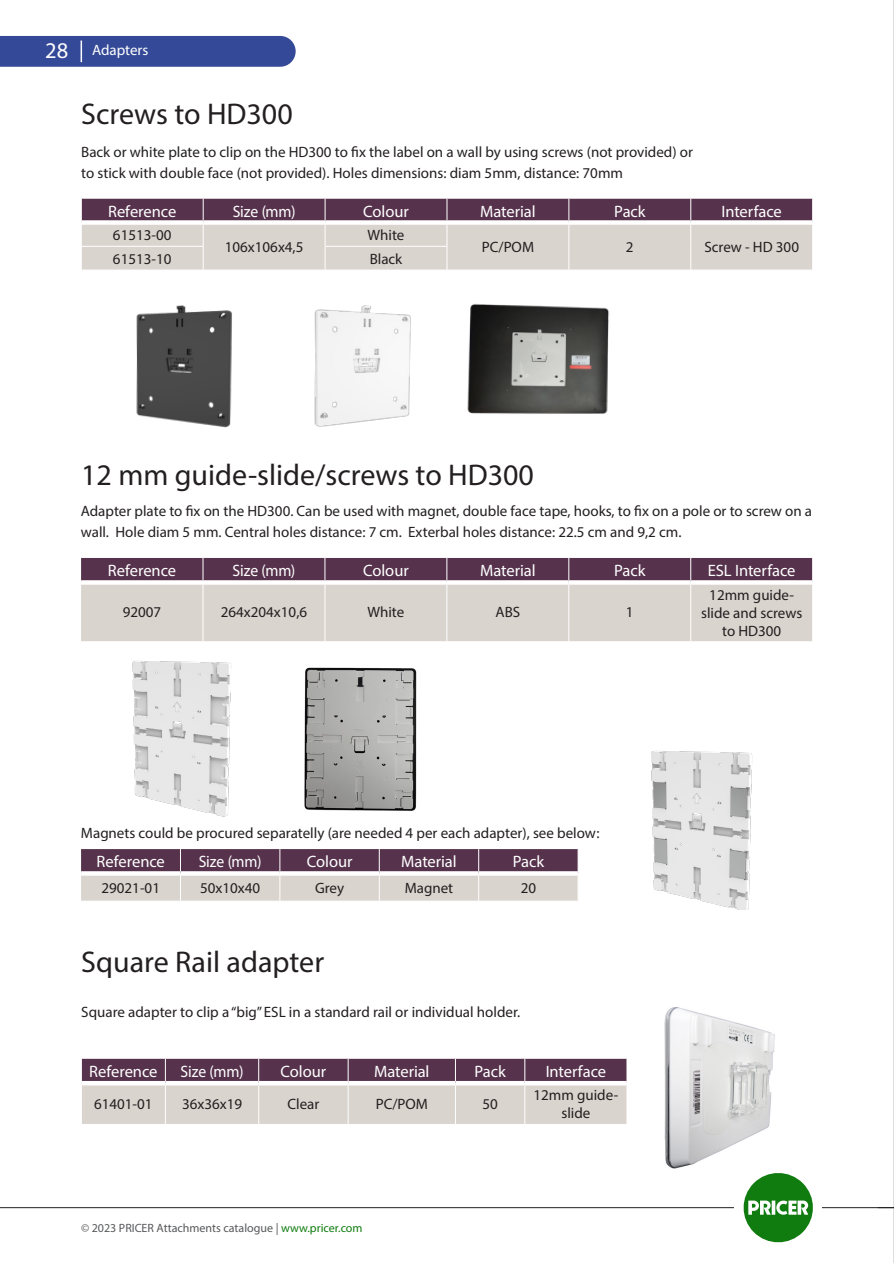
<style>
.page{position:relative;width:894px;height:1263px;background:#fff}
.page>*{position:absolute;margin:0;border:0;box-sizing:border-box;transform-origin:0 0}
.t1{font:30px "Myriad Pro";color:#231f20}
.t2{font:16.5px "Myriad Pro";letter-spacing:-.005em;color:#fff}
.t3{font:16.5px "Myriad Pro";letter-spacing:-.005em;color:#fff;scale:.95 1}
.t4{font:15px/18px "Myriad Pro";color:#231f20}
.t5{font:15px "Myriad Pro";color:#fff}
.t6{font:12px "Myriad Pro";color:#57585a}
.s1{font-size:22.5px}
.s2{color:#107c10}
</style>
<div class="page">
<hr style="left:0;top:1207px;width:893px;height:1px;background:#231f20">
<div style="left:734px;top:1200px;width:87px;height:14px;background:#fff"></div>
<svg style="left:743px;top:1173px;width:70px;height:70px"></svg>
<img style="left:304px;top:667px;width:113px;height:144px">
<hr style="left:893px;top:0;width:1px;height:1263px;background:#231f20">
<div style="left:0;top:36px;width:295px;height:31px;background:#344997"></div>
<hr style="left:80px;top:41px;width:2px;height:21px;background:#fff">
<img style="left:467px;top:304px;width:143px;height:110px">
<svg style="left:81px;top:199px;width:732px;height:71px;background:#b6a7ab"></svg>
<img style="left:314px;top:305px;width:97px;height:122px">
<img style="left:136px;top:305px;width:96px;height:123px">
<svg style="left:81px;top:558px;width:732px;height:83px;background:#b4a6a9"></svg>
<div style="left:81px;top:580px;width:122px;height:5px;background:#fff"></div>
<div style="left:203px;top:580px;width:122px;height:5px;background:#fff"></div>
<div style="left:325px;top:580px;width:121px;height:5px;background:#fff"></div>
<div style="left:446px;top:580px;width:122px;height:5px;background:#fff"></div>
<div style="left:568px;top:580px;width:122px;height:5px;background:#fff"></div>
<div style="left:690px;top:580px;width:122px;height:5px;background:#fff"></div>
<hr style="left:203px;top:585px;width:1px;height:56px;background:#fff">
<hr style="left:324px;top:585px;width:1px;height:56px;background:#fff">
<hr style="left:446px;top:585px;width:1px;height:56px;background:#fff">
<hr style="left:568px;top:585px;width:1px;height:56px;background:#fff">
<hr style="left:690px;top:585px;width:1px;height:56px;background:#fff">
<hr style="left:812px;top:582px;width:1px;height:59px;background:#fff">
<img style="left:132px;top:661px;width:100px;height:156px">
<svg style="left:81px;top:849px;width:497px;height:52px;background:#a6949c"></svg>
<img style="left:651px;top:751px;width:102px;height:158px">
<svg style="left:81px;top:1058px;width:546px;height:66px;background:#ac9ba1"></svg>
<hr style="left:82px;top:1081px;width:83px;height:4px;background:#fff">
<hr style="left:165px;top:1081px;width:93px;height:4px;background:#fff">
<hr style="left:258px;top:1081px;width:90px;height:4px;background:#fff">
<hr style="left:348px;top:1081px;width:107px;height:4px;background:#fff">
<hr style="left:455px;top:1081px;width:69px;height:4px;background:#fff">
<hr style="left:524px;top:1081px;width:102px;height:4px;background:#fff">
<hr style="left:81px;top:1083px;width:1px;height:41px;background:#fff">
<hr style="left:165px;top:1085px;width:1px;height:39px;background:#fff">
<hr style="left:258px;top:1085px;width:1px;height:39px;background:#fff">
<hr style="left:348px;top:1085px;width:1px;height:39px;background:#fff">
<hr style="left:455px;top:1085px;width:1px;height:39px;background:#fff">
<hr style="left:524px;top:1085px;width:1px;height:39px;background:#fff">
<hr style="left:626px;top:1083px;width:1px;height:41px;background:#fff">
<img style="left:664px;top:1007px;width:111px;height:161px">
<p class="t5" style="left:45px;top:41px;width:105px"><span class="s1">28</span> Adapters</p>
<h1 class="t1" style="left:81px;top:95px;width:213px">Screws to HD300</h1>
<p class="t4" style="left:81px;top:141px;width:613px;line-height:21px">Back or white plate to clip on the HD300 to fix the label on a wall by using screws (not provided) or to stick with double face (not provided). Holes dimensions: diam 5mm, distance: 70mm</p>
<p class="t2" style="left:108px;top:201px;width:70px">Reference</p>
<p class="t3" style="left:232px;top:201px;width:68px">Size (mm)</p>
<p class="t2" style="left:363px;top:201px;width:47px">Colour</p>
<p class="t2" style="left:480px;top:201px;width:57px">Material</p>
<p class="t2" style="left:614px;top:201px;width:33px">Pack</p>
<p class="t2" style="left:721px;top:201px;width:62px">Interface</p>
<p class="t4" style="left:113px;top:225px;width:60px">61513-00</p>
<p class="t4" style="left:225px;top:237px;width:80px">106x106x4,5</p>
<p class="t4" style="left:367px;top:225px;width:38px">White</p>
<p class="t4" style="left:481px;top:237px;width:54px">PC/POM</p>
<p class="t4" style="left:625px;top:238px;width:9px">2</p>
<p class="t4" style="left:704px;top:237px;width:96px">Screw - HD 300</p>
<p class="t4" style="left:113px;top:249px;width:60px">61513-10</p>
<p class="t4" style="left:369px;top:249px;width:34px">Black</p>
<h1 class="t1" style="left:81px;top:456px;width:454px">12 mm guide-slide/screws to HD300</h1>
<p class="t4" style="left:81px;top:500px;width:732px;line-height:21px">Adapter plate to fix on the HD300. Can be used with magnet, double face tape, hooks, to fix on a pole or to screw on a wall. Hole diam 5 mm. Central holes distance: 7 cm. Exterbal holes distance: 22.5 cm and 9,2 cm.</p>
<p class="t2" style="left:108px;top:560px;width:70px">Reference</p>
<p class="t3" style="left:232px;top:560px;width:68px">Size (mm)</p>
<p class="t2" style="left:363px;top:560px;width:47px">Colour</p>
<p class="t2" style="left:480px;top:560px;width:57px">Material</p>
<p class="t2" style="left:613px;top:560px;width:33px">Pack</p>
<p class="t2" style="left:707px;top:560px;width:89px">ESL Interface</p>
<p class="t4" style="left:123px;top:603px;width:40px">92007</p>
<p class="t4" style="left:221px;top:603px;width:88px">264x204x10,6</p>
<p class="t4" style="left:367px;top:603px;width:38px">White</p>
<p class="t4" style="left:495px;top:603px;width:26px">ABS</p>
<p class="t4" style="left:625px;top:603px;width:9px">1</p>
<p class="t4" style="left:700px;top:585px;width:103px;text-align:center">12mm guide&shy;slide and screws to HD300</p>
<p class="t4" style="left:81px;top:823px;width:520px">Magnets could be procured separatelly (are needed 4 per each adapter), see below:</p>
<p class="t2" style="left:97px;top:851px;width:70px">Reference</p>
<p class="t3" style="left:199px;top:851px;width:68px">Size (mm)</p>
<p class="t2" style="left:306px;top:851px;width:47px">Colour</p>
<p class="t2" style="left:401px;top:851px;width:57px">Material</p>
<p class="t2" style="left:512px;top:851px;width:33px">Pack</p>
<p class="t4" style="left:101px;top:878px;width:60px">29021-01</p>
<p class="t4" style="left:200px;top:878px;width:62px">50x10x40</p>
<p class="t4" style="left:315px;top:878px;width:31px">Grey</p>
<p class="t4" style="left:404px;top:878px;width:50px">Magnet</p>
<p class="t4" style="left:520px;top:878px;width:17px">20</p>
<h1 class="t1" style="left:81px;top:943px;width:244px">Square Rail adapter</h1>
<p class="t4" style="left:81px;top:1003px;width:440px">Square adapter to clip a “big” ESL in a standard rail or individual holder.</p>
<p class="t2" style="left:89px;top:1061px;width:70px">Reference</p>
<p class="t3" style="left:180px;top:1061px;width:68px">Size (mm)</p>
<p class="t2" style="left:280px;top:1061px;width:47px">Colour</p>
<p class="t2" style="left:374px;top:1061px;width:57px">Material</p>
<p class="t2" style="left:474px;top:1061px;width:33px">Pack</p>
<p class="t2" style="left:545px;top:1061px;width:62px">Interface</p>
<p class="t4" style="left:94px;top:1095px;width:60px">61401-01</p>
<p class="t4" style="left:182px;top:1095px;width:62px">36x36x19</p>
<p class="t4" style="left:287px;top:1095px;width:33px">Clear</p>
<p class="t4" style="left:375px;top:1095px;width:54px">PC/POM</p>
<p class="t4" style="left:482px;top:1095px;width:17px">50</p>
<p class="t4" style="left:533px;top:1086px;width:86px;text-align:center">12mm guide&shy;slide</p>
<p class="t6" style="left:81px;top:1220px;width:283px">© 2023 PRICER Attachments catalogue | <span class="s2">www.pricer.com</span></p>
</div>
